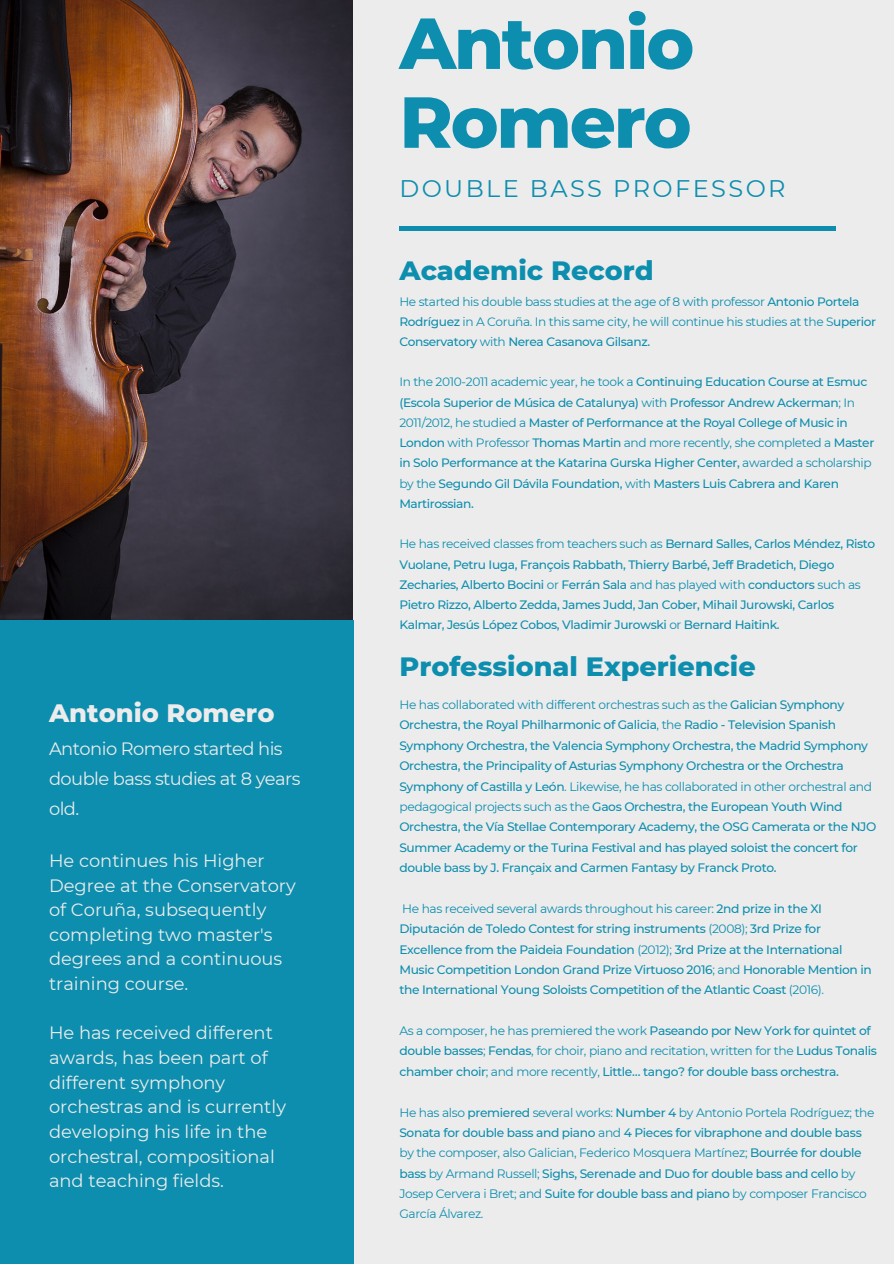
<style>
.page{position:relative;width:894px;height:1264px;background:#fff}
.page>*{position:absolute;margin:0;border:0;box-sizing:border-box;transform-origin:0 0}
.t1{font:800 72px/78.8px "Montserrat";letter-spacing:-.03em;color:#0d8eae}
.t2{font:800 27px "Montserrat";color:#0d8eae}
.t3{font:800 25.65px "Montserrat";color:#ececec}
.t4{font:24px "Montserrat";letter-spacing:.1em;color:#0d8eae}
.t5{font:17.85px/24.6px "Montserrat";color:#ececec}
.t6{font:17.85px/30px "Montserrat";letter-spacing:-.03em;color:#ececec}
.t7{font:500 12.15px/20.4px "Montserrat";letter-spacing:-.03em;color:#0d8eae}
.t8{font:12.15px/20.4px "Montserrat";letter-spacing:-.03em;color:#0d8eae}
.s1{font-weight:500}
.s2{font-weight:400}
</style>
<div class="page">
<div style="left:0;top:0;width:893px;height:1263px;background:#ececec"></div>
<div style="left:0;top:620px;width:353px;height:643px;background:#0d8eae"></div>
<hr style="left:399px;top:226px;width:436px;height:4px;background:#0d8eae">
<img style="left:0;top:0;width:352px;height:619px">
<h3 class="t3" style="left:49px;top:696px;width:227px">Antonio Romero</h3>
<h3 class="t6" style="left:49px;top:734px;width:253px">Antonio Romero started his double bass studies at 8 years old.</h3>
<h3 class="t5" style="left:49px;top:848px;width:248px">He continues his Higher<br>Degree at the Conservatory of Coruña, subsequently completing two master's degrees and a continuous training course.</h3>
<h3 class="t5" style="left:49px;top:1020px;width:238px">He has received different awards, has been part of different symphony orchestras and is currently developing his life in the orchestral, compositional and teaching fields.</h3>
<h1 class="t1" style="left:399px;top:4px;width:296px">Antonio<br>Romero</h1>
<h3 class="t4" style="left:399px;top:173px;width:387px">DOUBLE BASS PROFESSOR</h3>
<h2 class="t2" style="left:399px;top:253px;width:256px">Academic Record</h2>
<p class="t8" style="left:399px;top:291px;width:478px">He started his double bass studies at the age of 8 with professor <span class="s1">Antonio Portela<br>Rodríguez</span> in A Coruña. In this same city, he will continue his studies at the S<span class="s1">uperior<br>Conservatory</span> with <span class="s1">Nerea Casanova Gilsanz.</span></p>
<p class="t7" style="left:399px;top:372px;width:476px"><span class="s2">In the 2010-2011 academic year, he took a</span> Continuing Education Course at Esmuc (Escola Superior de Música de Catalunya) <span class="s2">with</span> Professor Andrew Ackerman<span class="s2">; In 2011/2012, he studied a</span> Master of Performance at the Royal College of Music in London <span class="s2">with Professor</span> Thomas Martin <span class="s2">and more recently, she completed a</span> Master in Solo Performance at the Katarina Gurska Higher Center, <span class="s2">awarded a scholarship by the</span> Segundo Gil Dávila Foundation, <span class="s2">with</span> Masters Luis Cabrera and Karen Martirossian.</p>
<p class="t7" style="left:399px;top:534px;width:477px"><span class="s2">He has received classes from teachers such as</span> Bernard Salles, Carlos Méndez, Risto Vuolane, Petru Iuga, François Rabbath, Thierry Barbé, Jeff Bradetich, Diego Zecharies, Alberto Bocini <span class="s2">or</span> Ferrán Sala <span class="s2">and has played with</span> conductors <span class="s2">such as </span>Pietro Rizzo, Alberto Zedda, James Judd, Jan Cober, Mihail Jurowski, Carlos Kalmar, Jesús López Cobos, Vladimir Jurowski <span class="s2">or</span> Bernard Haitink.</p>
<h2 class="t2" style="left:399px;top:650px;width:358px">Professional Experiencie</h2>
<p class="t7" style="left:399px;top:694px;width:478px"><span class="s2">He has collaborated with different orchestras such as the</span> Galician Symphony Orchestra, the Royal Philharmonic of Galicia<span class="s2">, the</span> Radio - Television Spanish Symphony Orchestra, the Valencia Symphony Orchestra, the Madrid Symphony Orchestra, the Principality of Asturias Symphony Orchestra or the Orchestra Symphony of Castilla y León<span class="s2">. Likewise, he has collaborated in other orchestral and pedagogical projects such as the</span> Gaos Orchestra, the European Youth Wind Orchestra, the Vía Stellae Contemporary Academy, the OSG Camerata or the NJO Summer Academy or the Turina Festival and has played soloist the concert for double bass by J. Françaix and Carmen Fantasy by Franck Proto.</p>
<p class="t7" style="left:399px;top:898px;width:473px"><span class="s2">He has received several awards throughout his career:</span> 2nd prize in the XI Diputación de Toledo Contest for string instruments <span class="s2">(2008);</span> 3rd Prize for Excellence from the Paideia Foundation <span class="s2">(2012);</span> 3rd Prize at the International Music Competition London Grand Prize Virtuoso 2016<span class="s2">; and</span> Honorable Mention in the International Young Soloists Competition of the Atlantic Coast <span class="s2">(2016).</span></p>
<p class="t7" style="left:399px;top:1020px;width:479px"><span class="s2">As a composer, he has premiered the work</span> Paseando por New York for quintet of double basses<span class="s2">;</span> Fendas<span class="s2">, for choir, piano and recitation, written for the</span> Ludus Tonalis chamber choir<span class="s2">; and more recently,</span> Little… tango? for double bass orchestra.</p>
<p class="t8" style="left:399px;top:1101px;width:476px">He has also <span class="s1">premiered</span> several works: <span class="s1">Number 4</span> by Antonio Portela Rodríguez; the <span class="s1">Sonata for double bass and piano</span> and <span class="s1">4 Pieces for vibraphone and double bass </span>by the composer, also Galician, Federico Mosquera Martínez; <span class="s1">Bourrée for double bass</span> by Armand Russell; <span class="s1">Sighs, Serenade and Duo for double bass and cello</span> by Josep Cervera i Bret; and <span class="s1">Suite for double bass and piano</span> by composer Francisco García Álvarez.</p>
</div>
